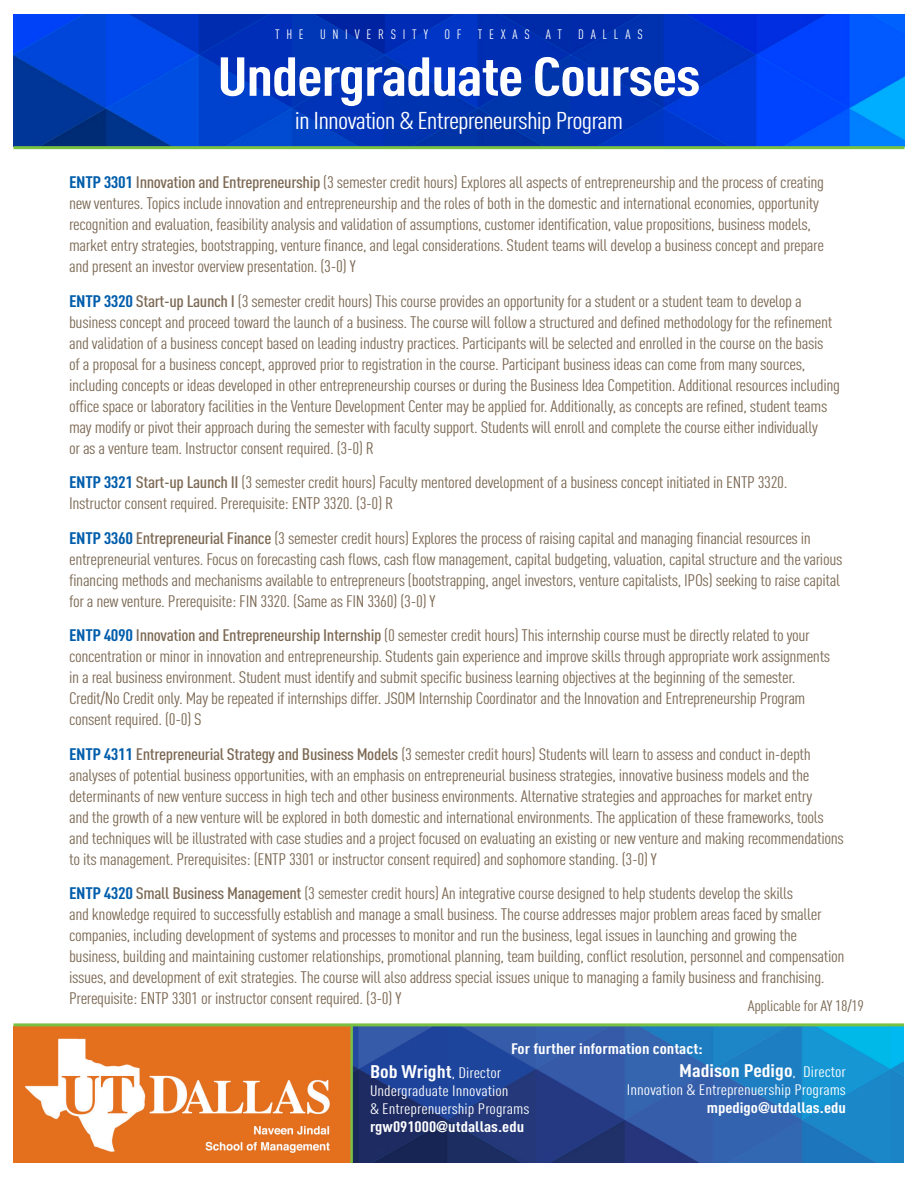
<style>
.page{position:relative;width:918px;height:1188px;background:#fff}
.page>*{position:absolute;margin:0;border:0;box-sizing:border-box;transform-origin:0 0}
.t1{font:700 condensed 54px "DIN Pro";letter-spacing:-.02em;color:#fff;scale:1.2 1}
.t2{font:condensed 24px "DIN Pro";letter-spacing:-.03em;color:#fff;scale:1.2 1}
.t3{font:700 condensed 18px "DIN Pro";color:#fff;scale:1.2 1}
.t4{font:condensed 16.5px/21px "DIN Pro";letter-spacing:-.02em;color:#7c6954;scale:1.15 1}
.t5{font:condensed 15px/18px "DIN Pro";color:#fff;scale:1.2 1}
.t6{font:700 condensed 15px "DIN Pro";color:#fff;scale:1.2 1}
.t7{font:condensed 15px "DIN Pro";letter-spacing:-.02em;color:#7c6954;scale:1.2 1}
.t8{font:condensed 13.5px "DIN Pro";letter-spacing:.5em;color:#fff}
.s1{font-weight:700;color:#015dab}
.s2{font-weight:500}
.s3{font-weight:400;font-size:15px}
.s4{font-family:"Helvetica Neue";font-stretch:normal}
</style>
<div class="page">
<img style="left:14px;top:1026px;width:890px;height:136px">
<img style="left:14px;top:14px;width:890px;height:132px">
<hr style="left:14px;top:146px;width:890px;height:3px;background:#79c142">
<hr style="left:14px;top:1023px;width:890px;height:3px;background:#79c142">
<p class="t8" style="left:275px;top:26px;width:369px">THE UNIVERSITY OF TEXAS AT DALLAS</p>
<p class="t1" style="left:217px;top:44px;width:404px">Undergraduate Courses</p>
<p class="t2" style="left:295px;top:106px;width:275px">in Innovation &amp; Entrepreneurship Program</p>
<p class="t4" style="left:69px;top:172px;width:658px"><span class="s1">ENTP 3301</span> <span class="s2">Innovation and Entrepreneurship</span> (3 semester credit hours) Explores all aspects of entrepreneurship and the process of creating new ventures. Topics include innovation and entrepreneurship and the roles of both in the domestic and international economies, opportunity recognition and evaluation, feasibility analysis and validation of assumptions, customer identification, value propositions, business models, market entry strategies, bootstrapping, venture finance, and legal considerations. Student teams will develop a business concept and prepare and present an investor overview presentation. (3-0) Y</p>
<p class="t4" style="left:69px;top:290px;width:672px"><span class="s1">ENTP 3320</span> <span class="s2">Start-up Launch I</span> (3 semester credit hours) This course provides an opportunity for a student or a student team to develop a business concept and proceed toward the launch of a business. The course will follow a structured and defined methodology for the refinement and validation of a business concept based on leading industry practices. Participants will be selected and enrolled in the course on the basis<br>of a proposal for a business concept, approved prior to registration in the course. Participant business ideas can come from many sources, including concepts or ideas developed in other entrepreneurship courses or during the Business Idea Competition. Additional resources including office space or laboratory facilities in the Venture Development Center may be applied for. Additionally, as concepts are refined, student teams may modify or pivot their approach during the semester with faculty support. Students will enroll and complete the course either individually<br>or as a venture team. Instructor consent required. (3-0) R</p>
<p class="t4" style="left:69px;top:472px;width:626px"><span class="s1">ENTP 3321</span> <span class="s2">Start-up Launch II</span> (3 semester credit hours) Faculty mentored development of a business concept initiated in ENTP 3320.<br>Instructor consent required. Prerequisite: ENTP 3320. (3-0) R</p>
<p class="t4" style="left:69px;top:527px;width:674px"><span class="s1">ENTP 3360</span> <span class="s2">Entrepreneurial Finance</span> (3 semester credit hours) Explores the process of raising capital and managing financial resources in entrepreneurial ventures. Focus on forecasting cash flows, cash flow management, capital budgeting, valuation, capital structure and the various financing methods and mechanisms available to entrepreneurs (bootstrapping, angel investors, venture capitalists, IPOs) seeking to raise capital for a new venture. Prerequisite: FIN 3320. (Same as FIN 3360) (3-0) Y</p>
<p class="t4" style="left:69px;top:625px;width:663px"><span class="s1">ENTP 4090</span> <span class="s2">Innovation and Entrepreneurship Internship</span> (0 semester credit hours) This internship course must be directly related to your concentration or minor in innovation and entrepreneurship. Students gain experience and improve skills through appropriate work assignments in a real business environment. Student must identify and submit specific business learning objectives at the beginning of the semester.<br>Credit/No Credit only. May be repeated if internships differ. JSOM Internship Coordinator and the Innovation and Entrepreneurship Program consent required. (0-0) S</p>
<p class="t4" style="left:69px;top:743px;width:675px"><span class="s1">ENTP 4311</span> <span class="s2">Entrepreneurial Strategy and Business Models</span> (3 semester credit hours) Students will learn to assess and conduct in-depth analyses of potential business opportunities, with an emphasis on entrepreneurial business strategies, innovative business models and the determinants of new venture success in high tech and other business environments. Alternative strategies and approaches for market entry<br>and the growth of a new venture will be explored in both domestic and international environments. The application of these frameworks, tools and techniques will be illustrated with case studies and a project focused on evaluating an existing or new venture and making recommendations to its management. Prerequisites: (ENTP 3301 or instructor consent required) and sophomore standing. (3-0) Y</p>
<p class="t4" style="left:69px;top:883px;width:676px"><span class="s1">ENTP 4320</span> <span class="s2">Small Business Management</span> (3 semester credit hours) An integrative course designed to help students develop the skills<br>and knowledge required to successfully establish and manage a small business. The course addresses major problem areas faced by smaller companies, including development of systems and processes to monitor and run the business, legal issues in launching and growing the business, building and maintaining customer relationships, promotional planning, team building, conflict resolution, personnel and compensation issues, and development of exit strategies. The course will also address special issues unique to managing a family business and franchising.<br>Prerequisite: ENTP 3301 or instructor consent required. (3-0) Y</p>
<p class="t7" style="left:748px;top:997px;width:98px">Applicable for AY 18/19</p>
<p class="t6" style="left:511px;top:1039px;width:161px">For further information contact:</p>
<p class="t3" style="left:370px;top:1061px;width:111px">Bob Wright<span class="s3">, Director</span></p>
<p class="t5" style="left:370px;top:1082px;width:134px">Undergraduate Innovation<br>&amp; Entreprenuership Programs</p>
<p class="t6" style="left:370px;top:1118px;width:130px">rgw091000<span class="s4">@</span>utdallas.edu</p>
<p class="t3" style="left:679px;top:1060px;width:141px">Madison Pedigo<span class="s3">, Director</span></p>
<p class="t5" style="left:627px;top:1081px;width:184px">Innovation &amp; Entreprenuership Programs</p>
<p class="t6" style="left:707px;top:1099px;width:118px">mpedigo<span class="s4">@</span>utdallas.edu</p>
</div>
